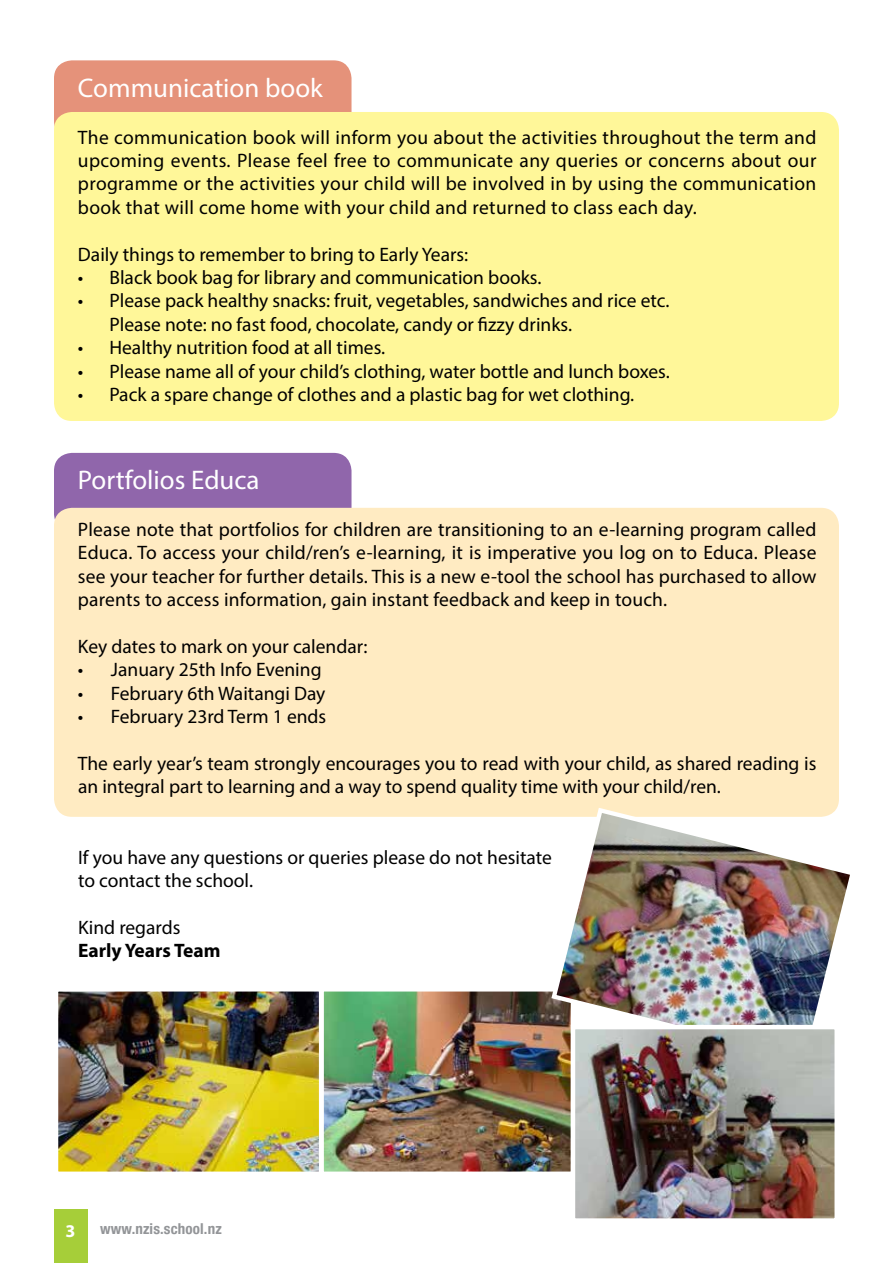
<style>
.page{position:relative;width:893px;height:1263px;background:#fff}
.page>*{position:absolute;margin:0;border:0;box-sizing:border-box;transform-origin:0 0}
.t1{font:27px "Myriad Pro";color:#fff}
.t2{font:19.5px/23.4px "Myriad Pro";color:#000}
.t3{font:700 19.5px "Myriad Pro";color:#000}
.t4{font:700 18px "Myriad Pro";color:#fff}
.t5{font:700 condensed 15px "Helvetica Neue";letter-spacing:.01em;color:#939598}
</style>
<div class="page">
<div style="left:54px;top:1209px;width:33px;height:54px;background:#a6ce39"></div>
<div style="left:54px;top:60px;width:297px;height:80px;background:#e5927a;border-radius:18px"></div>
<div style="left:54px;top:453px;width:297px;height:79px;background:#9066ab;border-radius:18px"></div>
<div style="left:54px;top:112px;width:785px;height:309px;background:#fff799;border-radius:18px"></div>
<div style="left:54px;top:508px;width:785px;height:309px;background:#ffebc2;border-radius:18px"></div>
<img style="left:325px;top:992px;width:245px;height:179px">
<div style="left:320px;top:987px;width:255px;height:189px;border:4px solid #fff"></div>
<img style="left:549px;top:806px;width:301px;height:259px">
<img style="left:59px;top:992px;width:259px;height:179px">
<div style="left:54px;top:987px;width:269px;height:189px;border:4px solid #fff"></div>
<img style="left:576px;top:1030px;width:258px;height:188px">
<div style="left:571px;top:1025px;width:268px;height:198px;border:4px solid #fff"></div>
<h1 class="t1" style="left:78px;top:71px;width:246px">Communication book</h1>
<p class="t2" style="left:78px;top:125px;width:740px;text-align:justify">The communication book will inform you about the activities throughout the term and upcoming events. Please feel free to communicate any queries or concerns about our programme or the activities your child will be involved in by using the communication book that will come home with your child and returned to class each day.</p>
<p class="t2" style="left:78px;top:242px;width:392px">Daily things to remember to bring to Early Years:</p>
<p class="t2" style="left:78px;top:265px;width:465px">• Black book bag for library and communication books.</p>
<p class="t2" style="left:109px;top:289px;width:562px;text-indent:-31px">• Please pack healthy snacks: fruit, vegetables, sandwiches and rice etc.<br>Please note: no fast food, chocolate, candy or fizzy drinks.</p>
<p class="t2" style="left:78px;top:336px;width:309px">• Healthy nutrition food at all times.</p>
<p class="t2" style="left:78px;top:359px;width:593px">• Please name all of your child’s clothing, water bottle and lunch boxes.</p>
<p class="t2" style="left:78px;top:382px;width:558px">• Pack a spare change of clothes and a plastic bag for wet clothing.</p>
<h1 class="t1" style="left:78px;top:463px;width:183px">Portfolios Educa</h1>
<p class="t2" style="left:78px;top:517px;width:740px;text-align:justify">Please note that portfolios for children are transitioning to an e-learning program called Educa. To access your child/ren’s e-learning, it is imperative you log on to Educa. Please see your teacher for further details. This is a new e-tool the school has purchased to allow parents to access information, gain instant feedback and keep in touch.</p>
<p class="t2" style="left:78px;top:634px;width:291px">Key dates to mark on your calendar:</p>
<p class="t2" style="left:78px;top:658px;width:245px">• January 25th Info Evening</p>
<p class="t2" style="left:78px;top:681px;width:249px">• February 6th Waitangi Day</p>
<p class="t2" style="left:78px;top:705px;width:250px">• February 23rd Term 1 ends</p>
<p class="t2" style="left:78px;top:751px;width:740px">The early year’s team strongly encourages you to read with your child, as shared reading is an integral part to learning and a way to spend quality time with your child/ren.</p>
<p class="t2" style="left:78px;top:845px;width:475px">If you have any questions or queries please do not hesitate to contact the school.</p>
<p class="t2" style="left:78px;top:915px;width:104px">Kind regards</p>
<p class="t3" style="left:78px;top:938px;width:144px">Early Years Team</p>
<p class="t4" style="left:66px;top:1219px;width:11px">3</p>
<p class="t5" style="left:100px;top:1216px;width:123px">www.nzis.school.nz</p>
</div>
